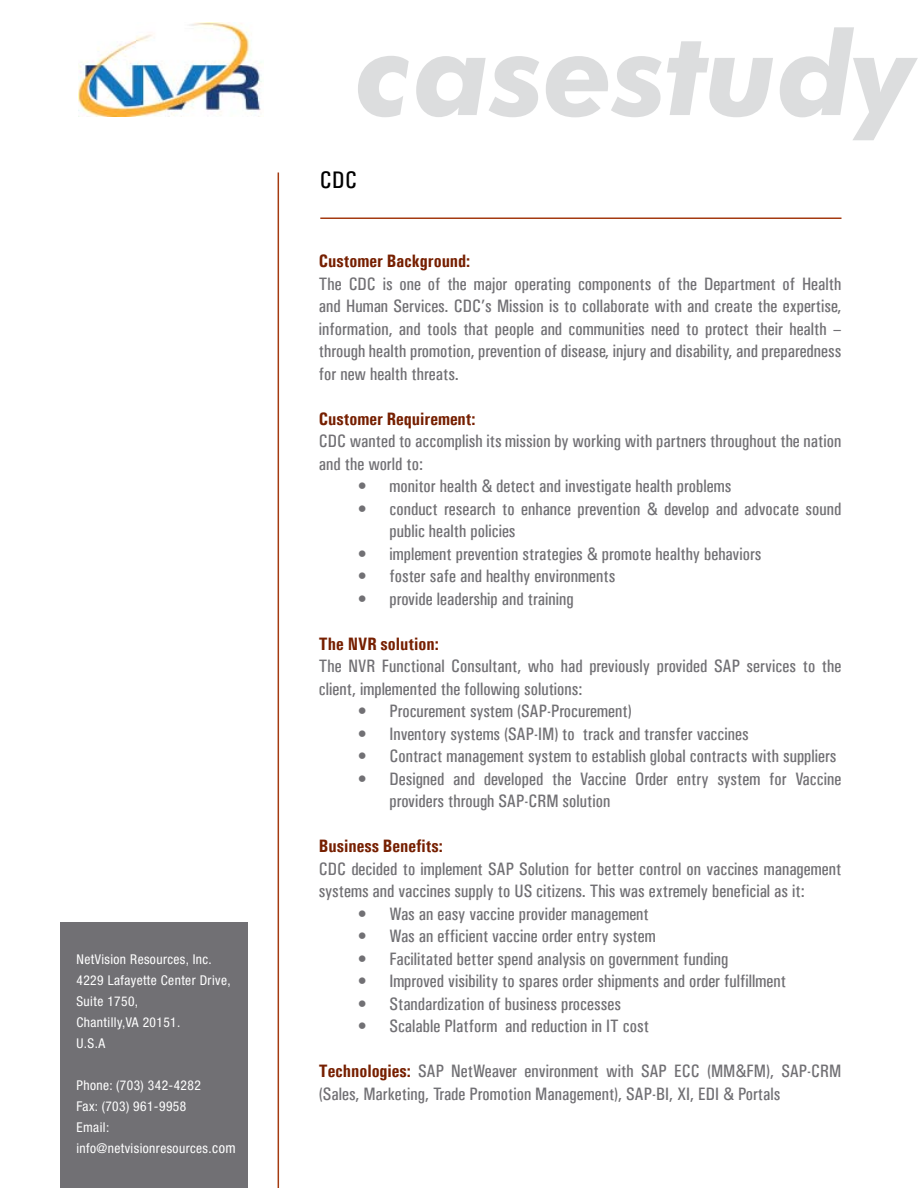
<style>
.page{position:relative;width:918px;height:1188px;background:#fff}
.page>*{position:absolute;margin:0;border:0;box-sizing:border-box;transform-origin:0 0}
.t1{font:italic 700 115.95px "Futura BT";color:#dcddde}
.t2{font:24px "Univers Condensed";color:#000}
.t3{font:18px/22.5px "Univers Condensed";color:#717074}
.t4{font:700 condensed 18px "Univers";color:#761f00}
.t5{font:condensed 13.5px/21px "Helvetica Neue LT Std";letter-spacing:.03em;color:#fff}
.s1{font-size:14.25px}
.s2{font-family:"Univers";font-weight:700;font-stretch:condensed;color:#761f00}
</style>
<div class="page">
<img style="left:79px;top:22px;width:183px;height:95px">
<hr style="left:320px;top:218px;width:522px;height:1px;background:#a43a10">
<hr style="left:278px;top:172px;width:1px;height:1016px;background:#a43a10">
<div style="left:60px;top:922px;width:187px;height:266px;background:#717074"></div>
<p class="t5" style="left:76px;top:948px;width:156px">NetVision Resources, Inc.<br>4229 Lafayette Center Drive,<br>Suite 1750,<br>Chantilly,VA 20151.<br>U.S.A</p>
<p class="t5" style="left:76px;top:1074px;width:161px">Phone: (703) 342-4282<br>Fax: (703) 961-9958<br>Email: info@netvisionresources.<span class="s1">com</span></p>
<h1 class="t1" style="left:356px;top:3px;width:561px">casestudy</h1>
<h2 class="t2" style="left:320px;top:165px;width:39px">CDC</h2>
<p class="t4" style="left:319px;top:250px;width:153px">Customer Background:</p>
<p class="t3" style="left:319px;top:273px;width:524px;text-align:justify">The CDC is one of the major operating components of the Department of Health and Human Services. CDC’s Mission is to collaborate with and create the expertise, information, and tools that people and communities need to protect their health – through health promotion, prevention of disease, injury and disability, and preparedness for new health threats.</p>
<p class="t4" style="left:319px;top:408px;width:158px">Customer Requirement:</p>
<p class="t3" style="left:319px;top:430px;width:524px">CDC wanted to accomplish its mission by working with partners throughout the nation and the world to:</p>
<p class="t3" style="left:358px;top:475px;width:375px">• monitor health &amp; detect and investigate health problems</p>
<p class="t3" style="left:389px;top:498px;width:454px;text-indent:-31px">• conduct research to enhance prevention &amp; develop and advocate sound public health policies</p>
<p class="t3" style="left:358px;top:543px;width:405px">• implement prevention strategies &amp; promote healthy behaviors</p>
<p class="t3" style="left:358px;top:565px;width:259px">• foster safe and healthy environments</p>
<p class="t3" style="left:358px;top:588px;width:217px">• provide leadership and training</p>
<p class="t4" style="left:319px;top:633px;width:121px">The NVR solution:</p>
<p class="t3" style="left:319px;top:655px;width:524px">The NVR Functional Consultant, who had previously provided SAP services to the client, implemented the following solutions:</p>
<p class="t3" style="left:358px;top:700px;width:275px">• Procurement system (SAP-Procurement)</p>
<p class="t3" style="left:358px;top:723px;width:392px">• Inventory systems (SAP-IM) to track and transfer vaccines</p>
<p class="t3" style="left:358px;top:745px;width:480px">• Contract management system to establish global contracts with suppliers</p>
<p class="t3" style="left:389px;top:768px;width:454px;text-indent:-31px">• Designed and developed the Vaccine Order entry system for Vaccine providers through SAP-CRM solution</p>
<p class="t4" style="left:319px;top:835px;width:125px">Business Benefits:</p>
<p class="t3" style="left:319px;top:858px;width:524px">CDC decided to implement SAP Solution for better control on vaccines management systems and vaccines supply to US citizens. This was extremely beneficial as it:</p>
<p class="t3" style="left:358px;top:903px;width:293px">• Was an easy vaccine provider management</p>
<p class="t3" style="left:358px;top:925px;width:299px">• Was an efficient vaccine order entry system</p>
<p class="t3" style="left:358px;top:948px;width:372px">• Facilitated better spend analysis on government funding</p>
<p class="t3" style="left:358px;top:970px;width:430px">• Improved visibility to spares order shipments and order fulfillment</p>
<p class="t3" style="left:358px;top:993px;width:265px">• Standardization of business processes</p>
<p class="t3" style="left:358px;top:1015px;width:293px">• Scalable Platform and reduction in IT cost</p>
<p class="t3" style="left:319px;top:1060px;width:524px"><span class="s2">Technologies:</span> SAP NetWeaver environment with SAP ECC (MM&amp;FM), SAP-CRM (Sales, Marketing, Trade Promotion Management), SAP-BI, XI, EDI &amp; Portals</p>
</div>
